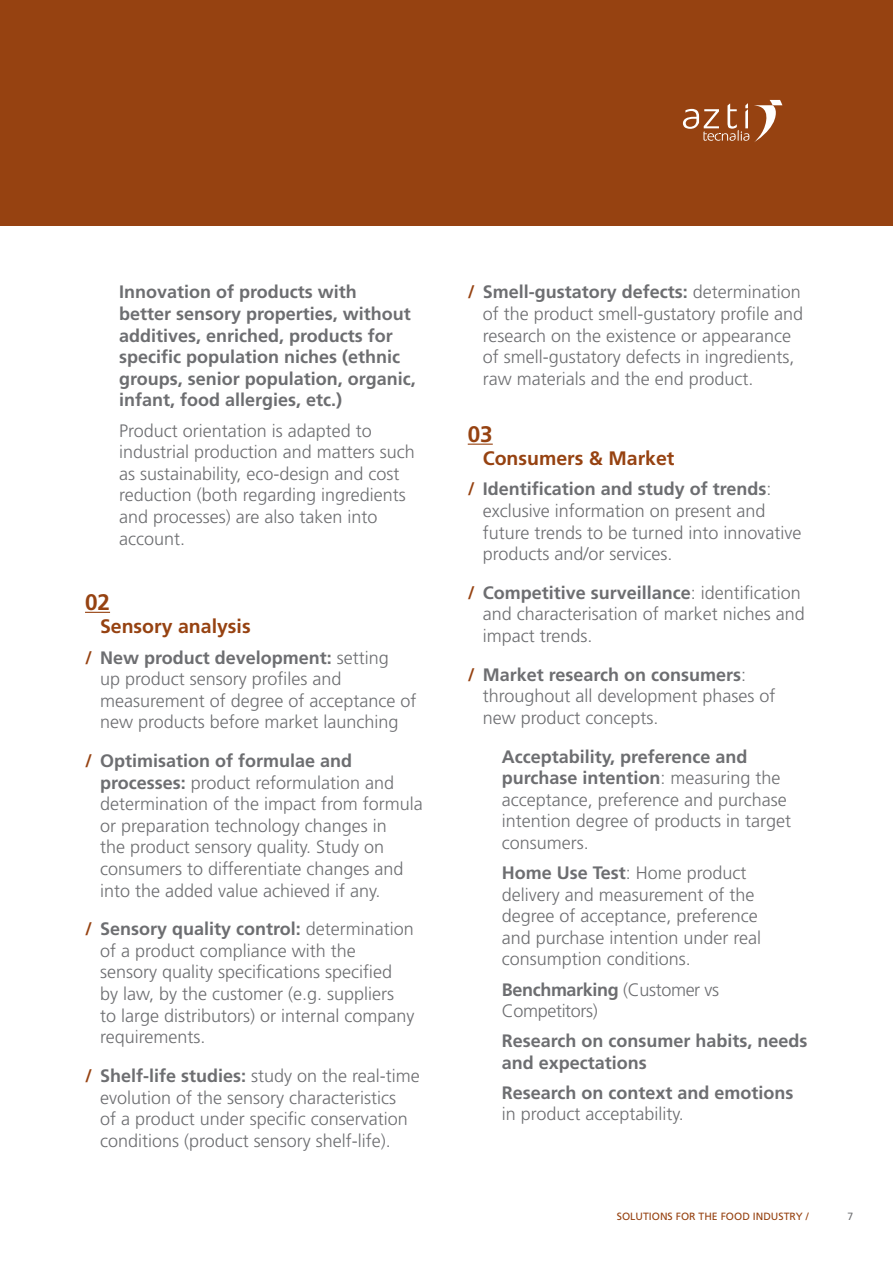
<style>
.page{position:relative;width:893px;height:1263px;background:#fff}
.page>*{position:absolute;margin:0;border:0;box-sizing:border-box;transform-origin:0 0}
.t1{font:700 22.5px "Frutiger LT Std";color:#964211}
.t2{font:700 19.5px "Frutiger LT Std";color:#964211}
.t3{font:300 18px/21.6px "Frutiger LT Std";color:#6d6e71}
.t4{font:700 18px/21.6px "Frutiger LT Std";color:#6d6e71}
.t5{font:300 18px/21.6px "Frutiger LT Std";letter-spacing:-.02em;color:#6d6e71}
.t6{font:10.5px "Frutiger LT Std";color:#964211}
.t7{font:10.5px "Frutiger LT Std";color:#6d6e71}
.s1{font-weight:700;color:#964211}
.s2{font-weight:700}
</style>
<div class="page">
<div style="left:0;top:0;width:893px;height:226px;background:#964211"></div>
<svg style="left:468px;top:444px;width:25px;height:1px"></svg>
<svg style="left:683px;top:100px;width:99px;height:42px"></svg>
<svg style="left:85px;top:612px;width:25px;height:1px"></svg>
<p class="t4" style="left:119px;top:281px;width:298px">Innovation of products with<br>better sensory properties, without additives, enriched, products for specific population niches (ethnic groups, senior population, organic, infant, food allergies, etc.)</p>
<p class="t3" style="left:119px;top:420px;width:297px">Product orientation is adapted to industrial production and matters such as sustainability, eco-design and cost reduction (both regarding ingredients and processes) are also taken into account.</p>
<p class="t1" style="left:85px;top:589px;width:27px">02</p>
<p class="t2" style="left:100px;top:615px;width:152px">Sensory analysis</p>
<p class="t3" style="left:100px;top:647px;width:318px;text-indent:-15px"><span class="s1">/</span> <span class="s2">New product development:</span> setting<br>up product sensory profiles and measurement of degree of acceptance of new products before market launching</p>
<p class="t3" style="left:100px;top:750px;width:324px;text-indent:-15px"><span class="s1">/</span> <span class="s2">Optimisation of formulae and processes:</span> product reformulation and determination of the impact from formula or preparation technology changes in<br>the product sensory quality. Study on consumers to differentiate changes and into the added value achieved if any.</p>
<p class="t3" style="left:100px;top:918px;width:316px;text-indent:-15px"><span class="s1">/</span> <span class="s2">Sensory quality control:</span> determination of a product compliance with the sensory quality specifications specified by law, by the customer (e.g. suppliers to large distributors) or internal company requirements.</p>
<p class="t3" style="left:100px;top:1065px;width:321px;text-indent:-15px"><span class="s1">/</span> <span class="s2">Shelf-life studies:</span> study on the real-time evolution of the sensory characteristics<br>of a product under specific conservation conditions (product sensory shelf-life).</p>
<p class="t3" style="left:483px;top:282px;width:322px;text-indent:-15px"><span class="s1">/</span> <span class="s2">Smell-gustatory defects:</span> determination of the product smell-gustatory profile and research on the existence or appearance of smell-gustatory defects in ingredients, raw materials and the end product.</p>
<p class="t1" style="left:468px;top:421px;width:27px">03</p>
<p class="t2" style="left:483px;top:447px;width:193px">Consumers &amp; Market</p>
<p class="t3" style="left:483px;top:479px;width:320px;text-indent:-15px"><span class="s1">/</span> <span class="s2">Identification and study of trends</span>: exclusive information on present and future trends to be turned into innovative products and/or services.</p>
<p class="t3" style="left:483px;top:582px;width:324px;text-indent:-15px"><span class="s1">/</span> <span class="s2">Competitive surveillance</span>: identification and characterisation of market niches and impact trends.</p>
<p class="t3" style="left:483px;top:664px;width:294px;text-indent:-15px"><span class="s1">/</span> <span class="s2">Market research on consumers</span>: throughout all development phases of new product concepts.</p>
<p class="t3" style="left:502px;top:746px;width:291px"><span class="s2">Acceptability, preference and purchase intention</span>: measuring the acceptance, preference and purchase intention degree of products in target consumers.</p>
<p class="t3" style="left:502px;top:862px;width:261px"><span class="s2">Home Use Test</span>: Home product delivery and measurement of the degree of acceptance, preference and purchase intention under real consumption conditions.</p>
<p class="t5" style="left:502px;top:979px;width:219px"><span class="s2">Benchmarking</span> (Customer vs<br>Competitors)</p>
<p class="t4" style="left:502px;top:1030px;width:307px">Research on consumer habits, needs and expectations</p>
<p class="t4" style="left:502px;top:1082px;width:293px">Research on context and emotions</p>
<p class="t3" style="left:502px;top:1104px;width:184px">in product acceptability.</p>
<p class="t6" style="left:617px;top:1210px;width:193px">SOLUTIONS FOR THE FOOD INDUSTRY /</p>
<p class="t7" style="left:847px;top:1210px;width:7px">7</p>
</div>
